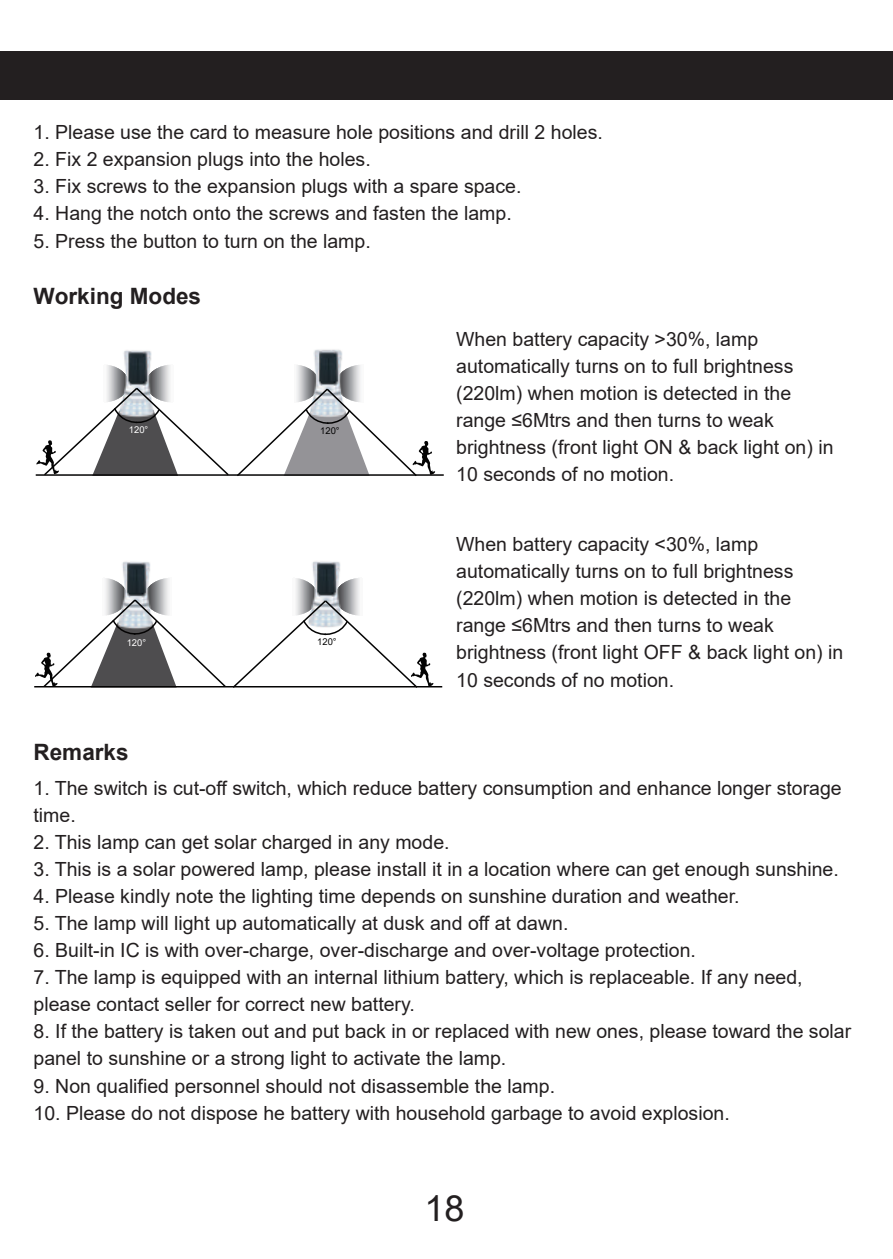
<style>
.page{position:relative;width:893px;height:1259px;background:#fff}
.page>*{position:absolute;margin:0;border:0;box-sizing:border-box;transform-origin:0 0}
.t1{font:36px "Arial";color:#231f20}
.t2{font:700 22.5px "Arial";color:#231f20}
.t3{font:19.5px/27px "Arial";color:#231f20}
.t4{font:9.3px "Arial";color:#fff}
.t5{font:9.3px "Arial";color:#030303}
</style>
<div class="page">
<div style="left:0;top:52px;width:893px;height:48px;background:#231f20"></div>
<hr style="left:36px;top:474px;width:408px;height:2px;background:#040303">
<img style="left:123px;top:350px;width:29px;height:14px">
<img style="left:313px;top:349px;width:30px;height:15px">
<hr style="left:34px;top:686px;width:408px;height:1px;background:#040303">
<img style="left:122px;top:561px;width:28px;height:16px">
<img style="left:312px;top:561px;width:29px;height:16px">
<svg style="left:35px;top:577px;width:398px;height:111px"></svg>
<svg style="left:36px;top:364px;width:399px;height:112px"></svg>
<p class="t3" style="left:34px;top:119px;width:571px">1. Please use the card to measure hole positions and drill 2 holes.</p>
<p class="t3" style="left:34px;top:146px;width:339px">2. Fix 2 expansion plugs into the holes.</p>
<p class="t3" style="left:34px;top:173px;width:489px">3. Fix screws to the expansion plugs with a spare space.</p>
<p class="t3" style="left:34px;top:200px;width:480px">4. Hang the notch onto the screws and fasten the lamp.</p>
<p class="t3" style="left:34px;top:227px;width:339px">5. Press the button to turn on the lamp.</p>
<p class="t2" style="left:34px;top:281px;width:169px">Working Modes</p>
<p class="t3" style="left:456px;top:325px;width:379px">When battery capacity &gt;30%, lamp automatically turns on to full brightness (220lm) when motion is detected in the range ≤6Mtrs and then turns to weak brightness (front light ON &amp; back light on) in 10 seconds of no motion.</p>
<p class="t4" style="left:129px;top:423px;width:21px">120°</p>
<p class="t5" style="left:320px;top:424px;width:21px">120°</p>
<p class="t4" style="left:127px;top:636px;width:21px">120°</p>
<p class="t5" style="left:317px;top:635px;width:21px">120°</p>
<p class="t3" style="left:456px;top:531px;width:389px">When battery capacity &lt;30%, lamp automatically turns on to full brightness (220lm) when motion is detected in the range ≤6Mtrs and then turns to weak brightness (front light OFF &amp; back light on) in 10 seconds of no motion.</p>
<p class="t2" style="left:34px;top:736px;width:97px">Remarks</p>
<p class="t3" style="left:34px;top:775px;width:810px">1. The switch is cut-off switch, which reduce battery consumption and enhance longer storage time.</p>
<p class="t3" style="left:34px;top:829px;width:418px">2. This lamp can get solar charged in any mode.</p>
<p class="t3" style="left:34px;top:856px;width:807px">3. This is a solar powered lamp, please install it in a location where can get enough sunshine.</p>
<p class="t3" style="left:34px;top:883px;width:707px">4. Please kindly note the lighting time depends on sunshine duration and weather.</p>
<p class="t3" style="left:34px;top:910px;width:536px">5. The lamp will light up automatically at dusk and off at dawn.</p>
<p class="t3" style="left:34px;top:937px;width:664px">6. Built-in IC is with over-charge, over-discharge and over-voltage protection.</p>
<p class="t3" style="left:34px;top:964px;width:771px">7. The lamp is equipped with an internal lithium battery, which is replaceable. If any need, please contact seller for correct new battery.</p>
<p class="t3" style="left:34px;top:1018px;width:819px">8. If the battery is taken out and put back in or replaced with new ones, please toward the solar panel to sunshine or a strong light to activate the lamp.</p>
<p class="t3" style="left:34px;top:1072px;width:523px">9. Non qualified personnel should not disassemble the lamp.</p>
<p class="t3" style="left:34px;top:1099px;width:698px">10. Please do not dispose he battery with household garbage to avoid explosion.</p>
<h1 class="t1" style="left:425px;top:1184px;width:42px">18</h1>
</div>
